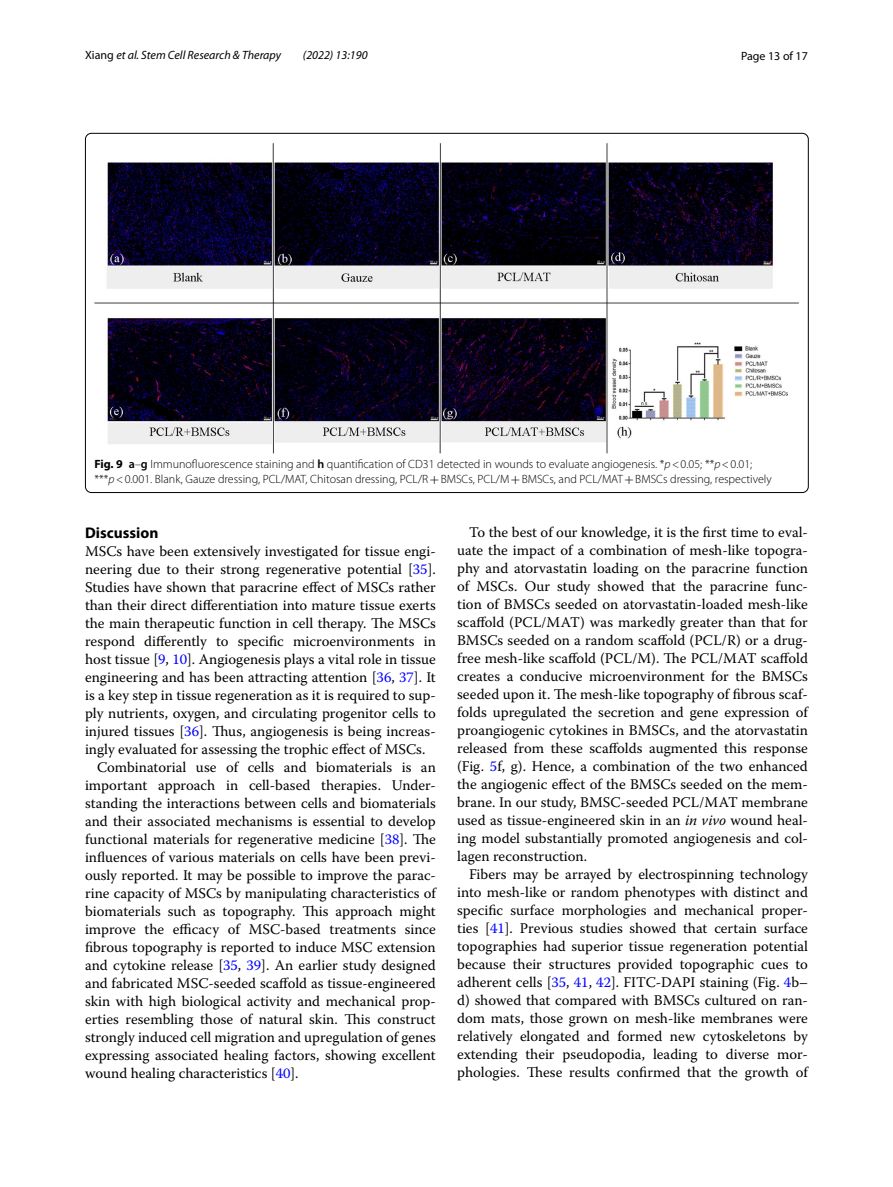
<style>
.page{position:relative;width:893px;height:1187px;background:#fff}
.page>*{position:absolute;margin:0;border:0;box-sizing:border-box;transform-origin:0 0}
.t1{font:700 15.45px "Myriad Pro";color:#000}
.t2{font:14.7px/18px "Warnock Pro";color:#000;text-align:justify}
.t3{font:300 12px/15px "Myriad Pro";color:#000}
.t4{font:italic 12px "Myriad Pro";color:#000}
.t5{font:12px "Myriad Pro";color:#000}
.s1{font-style:normal}
.s2{font-weight:700}
.s3{font-weight:600}
.s4{font-style:italic}
.s5{font-family:"MTSY";font-weight:400}
.s6{color:#00f}
</style>
<div class="page">
<img style="left:94px;top:143px;width:705px;height:310px">
<p class="t4" style="left:85px;top:48px;width:198px"><span class="s1">Xiang</span> et al. Stem Cell Research &amp; Therapy</p>
<p class="t4" style="left:303px;top:48px;width:66px">(2022) 13:190</p>
<p class="t5" style="left:741px;top:48px;width:68px">Page 13 of 17</p>
<p class="t3" style="left:94px;top:457px;width:679px"><span class="s2">Fig. 9</span> <span class="s3">a</span>–<span class="s3">g</span> Immunofluorescence staining and <span class="s3">h</span> quantification of CD31 detected in wounds to evaluate angiogenesis. *<span class="s4">p</span>&lt;0.05; **<span class="s4">p</span>&lt;0.01; ***<span class="s4">p</span>&lt;0.001. Blank, Gauze dressing, PCL/MAT, Chitosan dressing, PCL/R<span class="s5">+</span>BMSCs, PCL/M<span class="s5">+</span>BMSCs, and PCL/MAT<span class="s5">+</span>BMSCs dressing, respectively</p>
<p class="t1" style="left:85px;top:522px;width:75px">Discussion</p>
<p class="t2" style="left:85px;top:541px;width:352px">MSCs have been extensively investigated for tissue engi-</p>
<p class="t2" style="left:85px;top:559px;width:352px">neering due to their strong regenerative potential [<span class="s6">35</span>].</p>
<p class="t2" style="left:85px;top:577px;width:352px">Studies have shown that paracrine effect of MSCs rather</p>
<p class="t2" style="left:85px;top:595px;width:352px">than their direct differentiation into mature tissue exerts</p>
<p class="t2" style="left:85px;top:613px;width:352px">the main therapeutic function in cell therapy. The MSCs</p>
<p class="t2" style="left:85px;top:631px;width:352px">respond differently to specific microenvironments in</p>
<p class="t2" style="left:85px;top:649px;width:352px">host tissue [<span class="s6">9</span>, <span class="s6">10</span>]. Angiogenesis plays a vital role in tissue</p>
<p class="t2" style="left:85px;top:667px;width:352px">engineering and has been attracting attention [<span class="s6">36</span>, <span class="s6">37</span>]. It</p>
<p class="t2" style="left:85px;top:685px;width:352px">is a key step in tissue regeneration as it is required to sup-</p>
<p class="t2" style="left:85px;top:703px;width:352px">ply nutrients, oxygen, and circulating progenitor cells to</p>
<p class="t2" style="left:85px;top:721px;width:352px">injured tissues [<span class="s6">36</span>]. Thus, angiogenesis is being increas-</p>
<p class="t2" style="left:85px;top:739px;width:342px">ingly evaluated for assessing the trophic effect of MSCs.</p>
<p class="t2" style="left:97px;top:757px;width:340px">Combinatorial use of cells and biomaterials is an</p>
<p class="t2" style="left:85px;top:775px;width:352px">important approach in cell-based therapies. Under-</p>
<p class="t2" style="left:85px;top:793px;width:352px">standing the interactions between cells and biomaterials</p>
<p class="t2" style="left:85px;top:811px;width:352px">and their associated mechanisms is essential to develop</p>
<p class="t2" style="left:85px;top:829px;width:352px">functional materials for regenerative medicine [<span class="s6">38</span>]. The</p>
<p class="t2" style="left:85px;top:847px;width:352px">influences of various materials on cells have been previ-</p>
<p class="t2" style="left:85px;top:865px;width:352px">ously reported. It may be possible to improve the parac-</p>
<p class="t2" style="left:85px;top:883px;width:352px">rine capacity of MSCs by manipulating characteristics of</p>
<p class="t2" style="left:85px;top:901px;width:352px">biomaterials such as topography. This approach might</p>
<p class="t2" style="left:85px;top:919px;width:352px">improve the efficacy of MSC-based treatments since</p>
<p class="t2" style="left:85px;top:937px;width:352px">fibrous topography is reported to induce MSC extension</p>
<p class="t2" style="left:85px;top:955px;width:352px">and cytokine release [<span class="s6">35</span>, <span class="s6">39</span>]. An earlier study designed</p>
<p class="t2" style="left:85px;top:973px;width:352px">and fabricated MSC-seeded scaffold as tissue-engineered</p>
<p class="t2" style="left:85px;top:991px;width:352px">skin with high biological activity and mechanical prop-</p>
<p class="t2" style="left:85px;top:1009px;width:352px">erties resembling those of natural skin. This construct</p>
<p class="t2" style="left:85px;top:1027px;width:352px">strongly induced cell migration and upregulation of genes</p>
<p class="t2" style="left:85px;top:1045px;width:352px">expressing associated healing factors, showing excellent</p>
<p class="t2" style="left:85px;top:1063px;width:215px">wound healing characteristics [<span class="s6">40</span>].</p>
<p class="t2" style="left:457px;top:522px;width:352px;text-indent:12px">To the best of our knowledge, it is the first time to eval&shy;uate the impact of a combination of mesh-like topogra&shy;phy and atorvastatin loading on the paracrine function of MSCs. Our study showed that the paracrine func&shy;tion of BMSCs seeded on atorvastatin-loaded mesh-like scaffold (PCL/MAT) was markedly greater than that for BMSCs seeded on a random scaffold (PCL/R) or a drug&shy;free mesh-like scaffold (PCL/M). The PCL/MAT scaffold creates a conducive microenvironment for the BMSCs seeded upon it. The mesh-like topography of fibrous scaf&shy;folds upregulated the secretion and gene expression of proangiogenic cytokines in BMSCs, and the atorvastatin released from these scaffolds augmented this response (Fig. <span class="s6">5</span>f, g). Hence, a combination of the two enhanced the angiogenic effect of the BMSCs seeded on the mem&shy;brane. In our study, BMSC-seeded PCL/MAT membrane used as tissue-engineered skin in an <span class="s4">in vivo</span> wound heal&shy;ing model substantially promoted angiogenesis and col&shy;lagen reconstruction.</p>
<p class="t2" style="left:457px;top:864px;width:352px;text-indent:12px">Fibers may be arrayed by electrospinning technology into mesh-like or random phenotypes with distinct and specific surface morphologies and mechanical proper&shy;ties [<span class="s6">41</span>]. Previous studies showed that certain surface topographies had superior tissue regeneration potential because their structures provided topographic cues to adherent cells [<span class="s6">35</span>, <span class="s6">41</span>, <span class="s6">42</span>]. FITC-DAPI staining (Fig. <span class="s6">4</span>b– d) showed that compared with BMSCs cultured on ran&shy;dom mats, those grown on mesh-like membranes were relatively elongated and formed new cytoskeletons by extending their pseudopodia, leading to diverse mor&shy;phologies. These results confirmed that the growth of</p>
</div>
